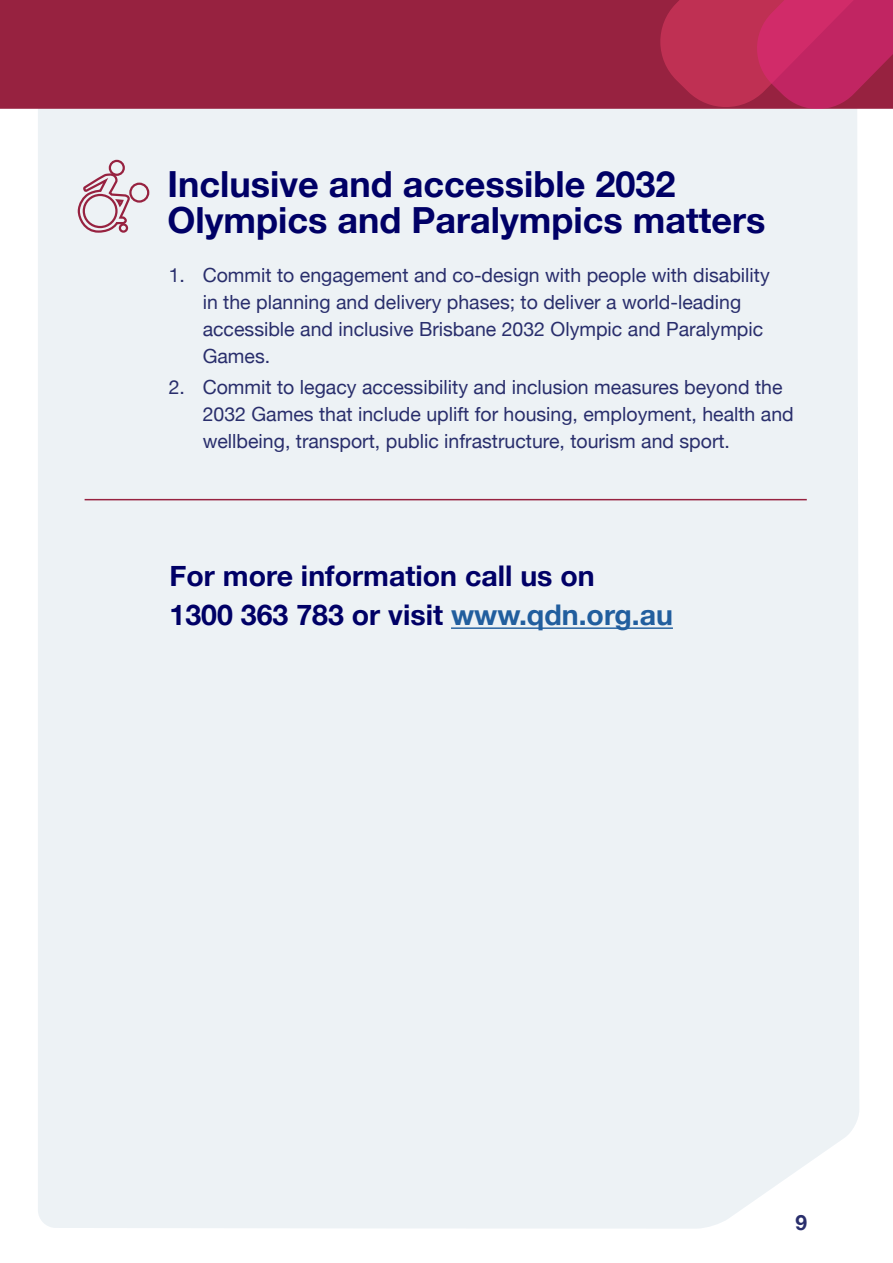
<style>
.page{position:relative;width:893px;height:1263px;background:#fff}
.page>*{position:absolute;margin:0;border:0;box-sizing:border-box;transform-origin:0 0}
.t1{font:700 36px/36px "Helvetica Neue";color:#006}
.t2{font:700 28.5px "Helvetica Neue";color:#006}
.t3{font:700 21px "Helvetica Neue";color:#292e6c}
.t4{font:19.5px/27px "Helvetica Neue";color:#292e6c}
.s1{color:#215e9e}
</style>
<div class="page">
<div style="left:38px;top:109px;width:821px;height:1120px;background:#edf2f5"></div>
<div style="left:0;top:0;width:655px;height:109px;background:#972240"></div>
<svg style="left:655px;top:0;width:238px;height:114px;background:#be325f"></svg>
<div style="left:109px;top:160px;width:16px;height:16px;border:2px solid #972240;border-radius:50%"></div>
<svg style="left:77px;top:171px;width:56px;height:63px;background:#d8bfc9"></svg>
<div style="left:119px;top:223px;width:9px;height:10px;border:2px solid #972240;border-radius:50%"></div>
<div style="left:129px;top:183px;width:20px;height:20px;border:2px solid #972240;border-radius:50%"></div>
<hr style="left:451px;top:627px;width:222px;height:2px;background:#215e9e">
<hr style="left:85px;top:499px;width:722px;height:1px;background:#972240">
<p class="t1" style="left:168px;top:167px;width:599px">Inclusive and accessible 2032<br>Olympics and Paralympics matters</p>
<p class="t4" style="left:203px;top:262px;width:569px;text-indent:-34px">1. Commit to engagement and co-design with people with disability in the planning and delivery phases; to deliver a world-leading accessible and inclusive Brisbane 2032 Olympic and Paralympic Games.</p>
<p class="t4" style="left:203px;top:375px;width:593px;text-indent:-34px">2. Commit to legacy accessibility and inclusion measures beyond the<br>2032 Games that include uplift for housing, employment, health and wellbeing, transport, public infrastructure, tourism and sport.</p>
<p class="t2" style="left:170px;top:554px;width:427px">For more information call us on</p>
<p class="t2" style="left:170px;top:593px;width:505px">1300 363 783 or visit <span class="s1">www.qdn.org.au</span></p>
<p class="t3" style="left:795px;top:1206px;width:13px">9</p>
</div>
